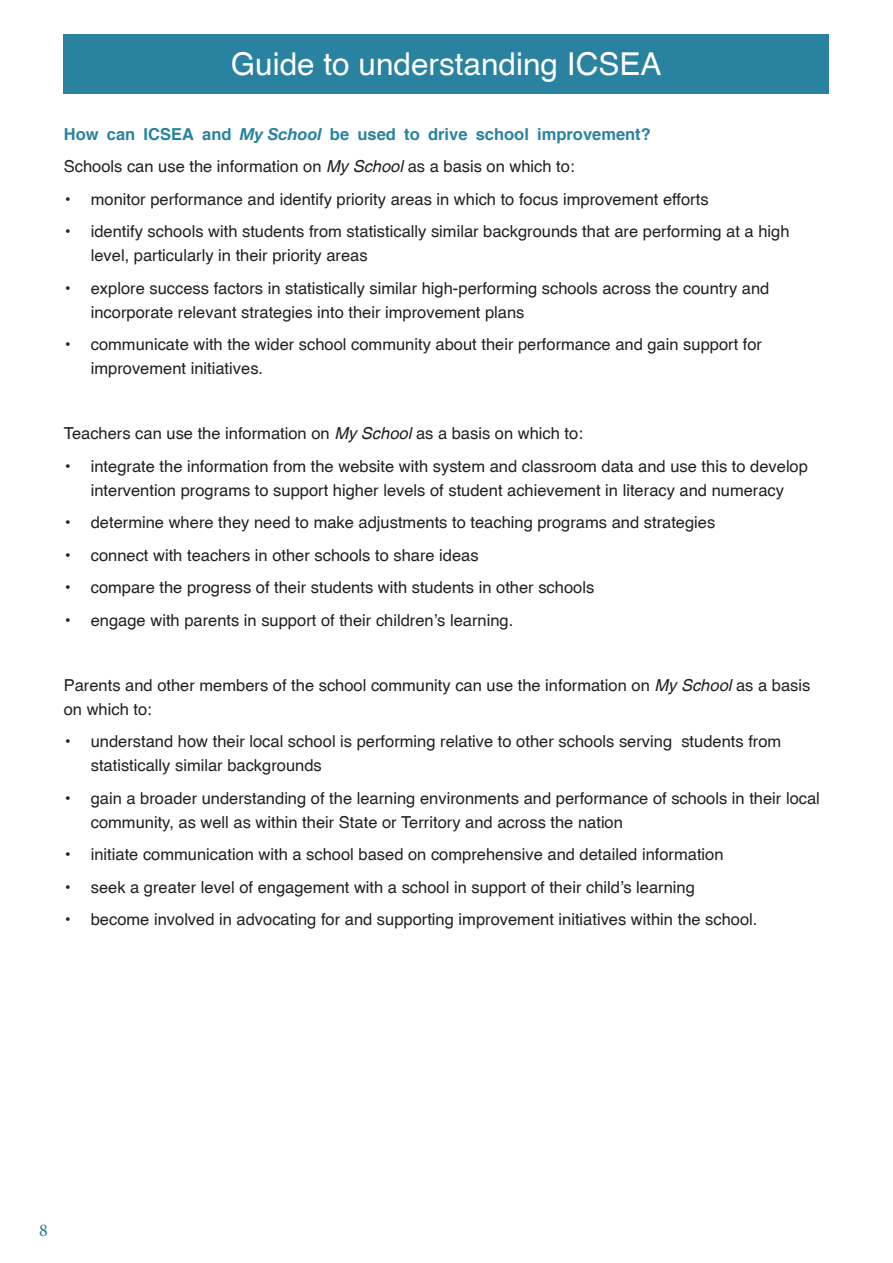
<style>
.page{position:relative;width:893px;height:1263px;background:#fff}
.page>*{position:absolute;margin:0;border:0;box-sizing:border-box;transform-origin:0 0}
.t1{font:31.5px "Helvetica";color:#fff}
.t2{font:500 18px "Minion Pro";color:#29829f}
.t3{font:16.5px/24px "Helvetica";color:#231f20}
.t4{font:700 16.5px "AG Helvetica";color:#29829f}
.s1{font-family:"Helvetica Neue LT";font-style:italic}
.s2{font-family:"Helvetica cyr";font-style:italic}
</style>
<div class="page">
<div style="left:64px;top:34px;width:765px;height:60px;background:#29829f"></div>
<h1 class="t1" style="left:231px;top:44px;width:432px">Guide to understanding ICSEA</h1>
<p class="t4" style="left:64px;top:125px;width:589px">How can ICSEA and <span class="s1">My School</span> be used to drive school improvement?</p>
<p class="t3" style="left:64px;top:154px;width:512px">Schools can use the information on <span class="s2">My School</span> as a basis on which to:</p>
<p class="t3" style="left:64px;top:187px;width:646px">• monitor performance and identify priority areas in which to focus improvement efforts</p>
<p class="t3" style="left:91px;top:219px;width:700px;text-indent:-27px">• identify schools with students from statistically similar backgrounds that are performing at a high level, particularly in their priority areas</p>
<p class="t3" style="left:91px;top:276px;width:680px;text-indent:-27px">• explore success factors in statistically similar high-performing schools across the country and incorporate relevant strategies into their improvement plans</p>
<p class="t3" style="left:91px;top:332px;width:673px;text-indent:-27px">• communicate with the wider school community about their performance and gain support for improvement initiatives.</p>
<p class="t3" style="left:64px;top:421px;width:521px">Teachers can use the information on <span class="s2">My School</span> as a basis on which to:</p>
<p class="t3" style="left:64px;top:454px;width:746px;text-align:center">• integrate the information from the website with system and classroom data and use this to develop intervention programs to support higher levels of student achievement in literacy and numeracy</p>
<p class="t3" style="left:64px;top:510px;width:653px">• determine where they need to make adjustments to teaching programs and strategies</p>
<p class="t3" style="left:64px;top:543px;width:416px">• connect with teachers in other schools to share ideas</p>
<p class="t3" style="left:64px;top:575px;width:532px">• compare the progress of their students with students in other schools</p>
<p class="t3" style="left:64px;top:608px;width:451px">• engage with parents in support of their children’s learning.</p>
<p class="t3" style="left:64px;top:673px;width:748px">Parents and other members of the school community can use the information on <span class="s2">My School</span> as a basis on which to:</p>
<p class="t3" style="left:91px;top:729px;width:692px;text-indent:-27px">• understand how their local school is performing relative to other schools serving students from statistically similar backgrounds</p>
<p class="t3" style="left:91px;top:786px;width:731px;text-indent:-27px">• gain a broader understanding of the learning environments and performance of schools in their local community, as well as within their State or Territory and across the nation</p>
<p class="t3" style="left:64px;top:842px;width:661px">• initiate communication with a school based on comprehensive and detailed information</p>
<p class="t3" style="left:64px;top:875px;width:633px">• seek a greater level of engagement with a school in support of their child’s learning</p>
<p class="t3" style="left:64px;top:907px;width:695px">• become involved in advocating for and supporting improvement initiatives within the school.</p>
<p class="t2" style="left:39px;top:1218px;width:10px">8</p>
</div>
